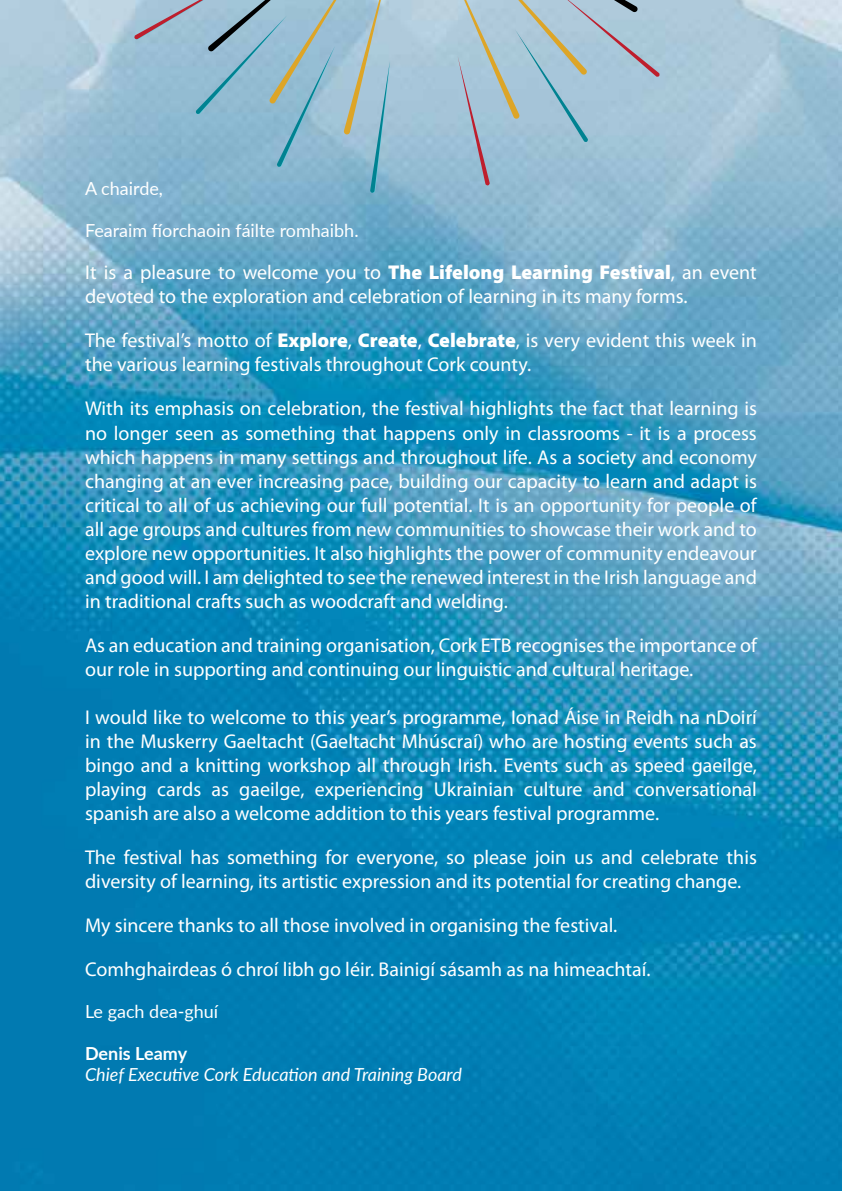
<style>
.page{position:relative;width:842px;height:1191px;background:#fff}
.page>*{position:absolute;margin:0;border:0;box-sizing:border-box;transform-origin:0 0}
.t1{font:20px/24px "Myriad Pro";color:#fff}
.t2{font:18px "Lato";color:#fff}
.t3{font:italic 18px "Lato";color:#fff}
.t4{font:700 18px "Lato";color:#fff}
.s1{font-weight:900}
</style>
<div class="page">
<img style="left:0;top:0;width:842px;height:1191px">
<svg style="left:442px;top:0;width:218px;height:186px;background:#a4c0cf"></svg>
<svg style="left:134px;top:0;width:258px;height:193px;background:#91b8cb"></svg>
<p class="t2" style="left:85px;top:176px;width:79px">A chairde,</p>
<p class="t2" style="left:85px;top:218px;width:275px">Fearaim fíorchaoin fáilte romhaibh.</p>
<p class="t1" style="left:85px;top:261px;width:673px">It is a pleasure to welcome you to <span class="s1">The Lifelong Learning Festival</span>, an event devoted to the exploration and celebration of learning in its many forms.</p>
<p class="t1" style="left:85px;top:329px;width:673px">The festival’s motto of <span class="s1">Explore</span>, <span class="s1">Create</span>, <span class="s1">Celebrate</span>, is very evident this week in the various learning festivals throughout Cork county.</p>
<p class="t1" style="left:85px;top:397px;width:673px;text-align:justify">With its emphasis on celebration, the festival highlights the fact that learning is no longer seen as something that happens only in classrooms - it is a process which happens in many settings and throughout life. As a society and economy changing at an ever increasing pace, building our capacity to learn and adapt is critical to all of us achieving our full potential. It is an opportunity for people of all age groups and cultures from new communities to showcase their work and to explore new opportunities. It also highlights the power of community endeavour and good will. I am delighted to see the renewed interest in the Irish language and in traditional crafts such as woodcraft and welding.</p>
<p class="t1" style="left:85px;top:633px;width:673px">As an education and training organisation, Cork ETB recognises the importance of our role in supporting and continuing our linguistic and cultural heritage.</p>
<p class="t1" style="left:85px;top:705px;width:673px;text-align:justify">I would like to welcome to this year’s programme, Ionad Áise in Reidh na nDoirí in the Muskerry Gaeltacht (Gaeltacht Mhúscraí) who are hosting events such as bingo and a knitting workshop all through Irish. Events such as speed gaeilge, playing cards as gaeilge, experiencing Ukrainian culture and conversational spanish are also a welcome addition to this years festival programme.</p>
<p class="t1" style="left:85px;top:845px;width:673px">The festival has something for everyone, so please join us and celebrate this diversity of learning, its artistic expression and its potential for creating change.</p>
<p class="t1" style="left:85px;top:913px;width:534px">My sincere thanks to all those involved in organising the festival.</p>
<p class="t1" style="left:85px;top:957px;width:567px">Comhghairdeas ó chroí libh go léir. Bainigí sásamh as na himeachtaí.</p>
<p class="t2" style="left:85px;top:998px;width:135px">Le gach dea-ghuí</p>
<p class="t4" style="left:85px;top:1040px;width:104px">Denis Leamy</p>
<p class="t3" style="left:85px;top:1061px;width:378px">Chief Executive Cork Education and Training Board</p>
</div>
